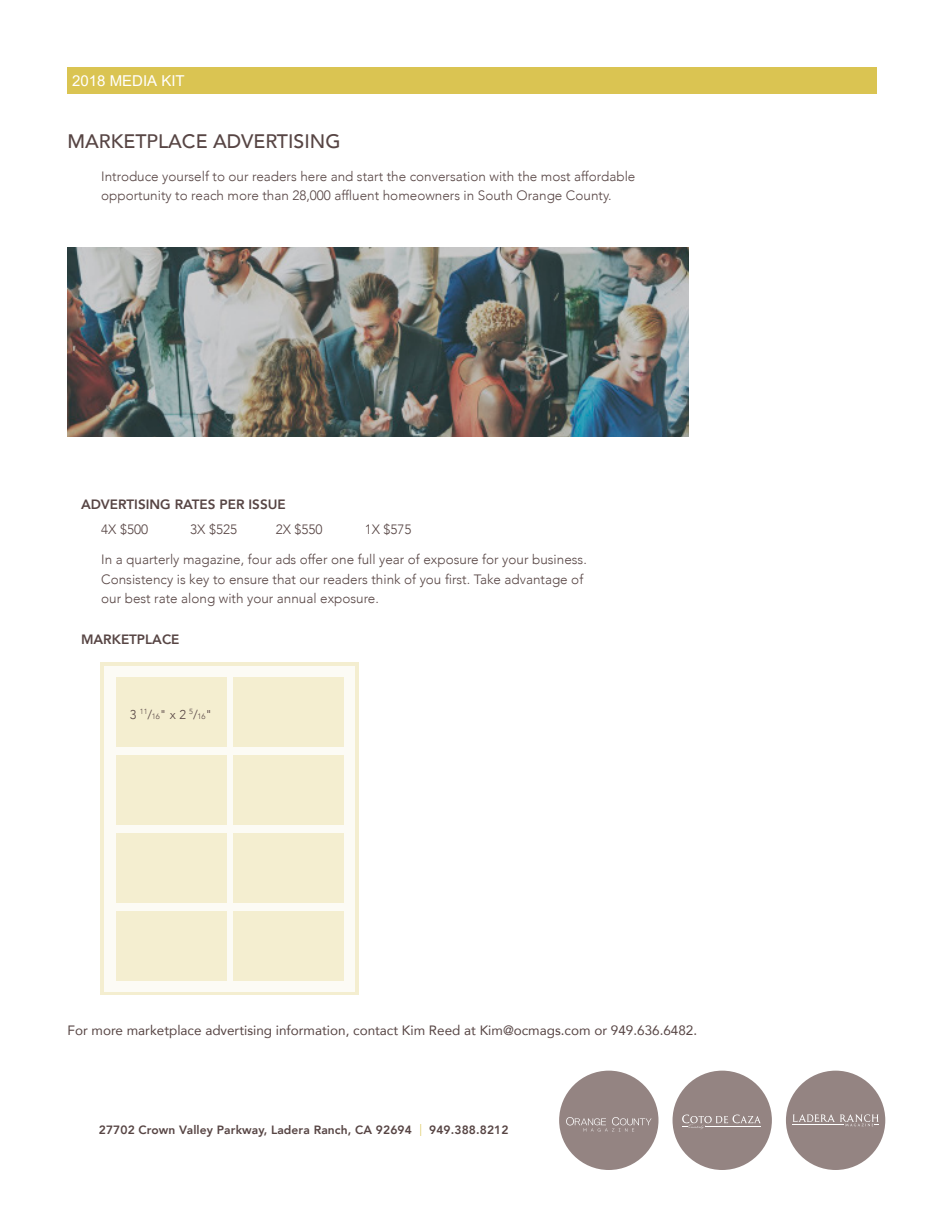
<style>
.page{position:relative;width:945px;height:1215px;background:#fff}
.page>*{position:absolute;margin:0;border:0;box-sizing:border-box;transform-origin:0 0}
.subhead{font:500 19.5px "Avenir";color:#574544}
.t1{font:15px "Arial";color:#fff}
.body{font:300 13.5px/19.5px "Avenir";color:#574544}
.body-2{font:13.5px "Avenir";color:#574544}
.sub_subhead{font:800 13.5px "Avenir";color:#574544}
.body-3{font:300 12.75px "Avenir";color:#574544}
.t2{font:800 12px "Avenir";letter-spacing:.01em;color:#574544}
.s1{font-size:7.8px}
.s2{font-weight:300;color:#dac452}
</style>
<div class="page">
<div style="left:68px;top:68px;width:810px;height:26px;background:#dac452"></div>
<div style="left:559px;top:1071px;width:100px;height:99px;background:#948482;border-radius:50%"></div>
<div style="left:673px;top:1071px;width:99px;height:99px;background:#948482;border-radius:50%"></div>
<div style="left:786px;top:1071px;width:99px;height:99px;background:#948482;border-radius:50%"></div>
<svg style="left:793px;top:1114px;width:85px;height:12px"></svg>
<svg style="left:682px;top:1115px;width:79px;height:14px"></svg>
<svg style="left:566px;top:1117px;width:86px;height:15px"></svg>
<img style="left:68px;top:248px;width:620px;height:188px">
<div style="left:101px;top:663px;width:258px;height:332px;background:#f4eed0"></div>
<div style="left:105px;top:666px;width:250px;height:326px;background:#fcfbf5"></div>
<div style="left:116px;top:678px;width:110px;height:69px;background:#f4eed0"></div>
<div style="left:234px;top:678px;width:110px;height:69px;background:#f4eed0"></div>
<div style="left:116px;top:755px;width:110px;height:70px;background:#f4eed0"></div>
<div style="left:234px;top:755px;width:110px;height:70px;background:#f4eed0"></div>
<div style="left:116px;top:833px;width:110px;height:70px;background:#f4eed0"></div>
<div style="left:234px;top:833px;width:110px;height:70px;background:#f4eed0"></div>
<div style="left:116px;top:911px;width:110px;height:69px;background:#f4eed0"></div>
<div style="left:234px;top:911px;width:110px;height:69px;background:#f4eed0"></div>
<p class="t1" style="left:72px;top:70px;width:114px">2018 MEDIA KIT</p>
<p class="subhead" style="left:68px;top:124px;width:275px">MARKETPLACE ADVERTISING</p>
<p class="body" style="left:101px;top:166px;width:536px">Introduce yourself to our readers here and start the conversation with the most affordable opportunity to reach more than 28,000 affluent homeowners in South Orange County.</p>
<p class="sub_subhead" style="left:81px;top:494px;width:206px">ADVERTISING RATES PER ISSUE</p>
<p class="body" style="left:101px;top:519px;width:48px">4X $500</p>
<p class="body" style="left:190px;top:519px;width:48px">3X $525</p>
<p class="body" style="left:276px;top:519px;width:48px">2X $550</p>
<p class="body" style="left:365px;top:519px;width:48px">1X $575</p>
<p class="body" style="left:101px;top:550px;width:487px">In a quarterly magazine, four ads offer one full year of exposure for your business.<br>Consistency is key to ensure that our readers think of you first. Take advantage of our best rate along with your annual exposure.</p>
<p class="sub_subhead" style="left:81px;top:629px;width:100px">MARKETPLACE</p>
<p class="body-3" style="left:130px;top:707px;width:84px">3 <sup>11</sup>/<span class="s1">16</span>" x 2 <sup>5</sup>/<span class="s1">16</span>"</p>
<p class="body-2" style="left:68px;top:1020px;width:631px">For more marketplace advertising information, contact Kim Reed at Kim@ocmags.com or 949.636.6482.</p>
<p class="t2" style="left:99px;top:1121px;width:411px">27702 Crown Valley Parkway, Ladera Ranch, CA 92694 <span class="s2">|</span> 949.388.8212</p>
</div>
